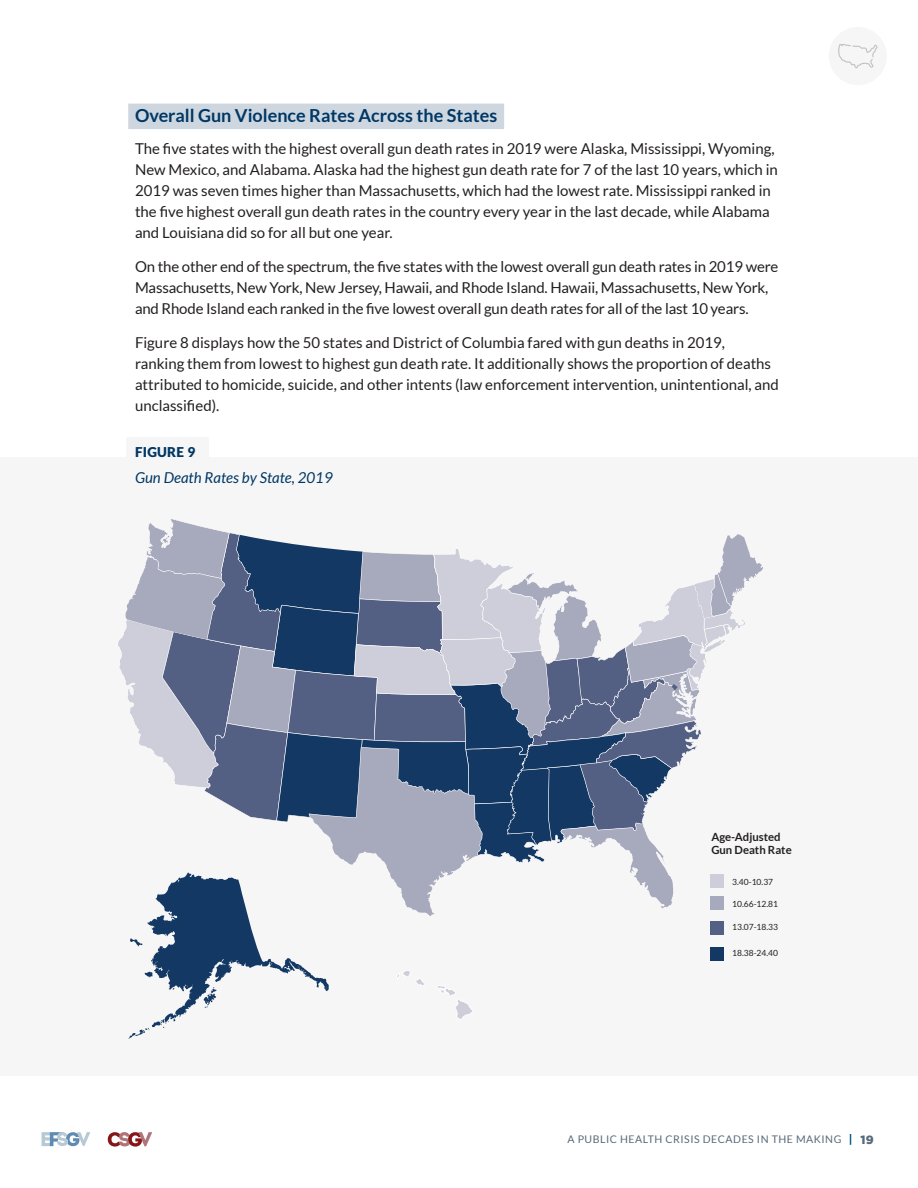
<style>
.page{position:relative;width:918px;height:1188px;background:#fff}
.page>*{position:absolute;margin:0;border:0;box-sizing:border-box;transform-origin:0 0}
.EF_H2{font:700 18px "Lato";color:#003765}
.Body_CSGV{font:15px/21px "Lato";color:#231f20}
.FigureTitle{font:italic 15px "Lato";color:#003765}
.Figure{font:900 13.5px "Lato";letter-spacing:.02em;color:#003765}
.t1{font:900 12px "Gotham";color:#576a79}
.t2{font:700 11.25px/13.5px "Lato";color:#231f20}
.t3{font:10.5px "Lato";letter-spacing:.05em;color:#576a79}
.t4{font:8.55px "Lato";color:#231f20}
</style>
<div class="page">
<svg style="left:42px;top:1132px;width:48px;height:15px"></svg>
<svg style="left:108px;top:1132px;width:44px;height:15px"></svg>
<div style="left:0;top:457px;width:918px;height:619px;background:#f6f6f6"></div>
<div style="left:126px;top:437px;width:82px;height:31px;background:#f6f6f6"></div>
<div style="left:128px;top:104px;width:376px;height:25px;background:#ced7df"></div>
<svg style="left:118px;top:519px;width:645px;height:520px"></svg>
<div style="left:711px;top:875px;width:13px;height:13px;background:#ceceda"></div>
<div style="left:711px;top:897px;width:13px;height:13px;background:#a7a9bd"></div>
<div style="left:711px;top:921px;width:13px;height:13px;background:#535f83"></div>
<div style="left:711px;top:948px;width:13px;height:13px;background:#143864"></div>
<div style="left:829px;top:27px;width:58px;height:58px;background:#f6f6f6;border-radius:50%"></div>
<svg style="left:838px;top:44px;width:40px;height:25px"></svg>
<p class="EF_H2" style="left:135px;top:106px;width:364px">Overall Gun Violence Rates Across the States</p>
<p class="Body_CSGV" style="left:135px;top:138px;width:644px">The five states with the highest overall gun death rates in 2019 were Alaska, Mississippi, Wyoming, New Mexico, and Alabama. Alaska had the highest gun death rate for 7 of the last 10 years, which in 2019 was seven times higher than Massachusetts, which had the lowest rate. Mississippi ranked in the five highest overall gun death rates in the country every year in the last decade, while Alabama and Louisiana did so for all but one year.</p>
<p class="Body_CSGV" style="left:135px;top:256px;width:645px">On the other end of the spectrum, the five states with the lowest overall gun death rates in 2019 were<br>Massachusetts, New York, New Jersey, Hawaii, and Rhode Island. Hawaii, Massachusetts, New York, and Rhode Island each ranked in the five lowest overall gun death rates for all of the last 10 years.</p>
<p class="Body_CSGV" style="left:135px;top:332px;width:645px">Figure 8 displays how the 50 states and District of Columbia fared with gun deaths in 2019,<br>ranking them from lowest to highest gun death rate. It additionally shows the proportion of deaths attributed to homicide, suicide, and other intents (law enforcement intervention, unintentional, and unclassified).</p>
<p class="Figure" style="left:135px;top:444px;width:62px">FIGURE 9</p>
<p class="FigureTitle" style="left:135px;top:470px;width:199px">Gun Death Rates by State, 2019</p>
<p class="t2" style="left:711px;top:830px;width:82px">Age-Adjusted<br>Gun Death Rate</p>
<p class="t4" style="left:732px;top:877px;width:42px">3.40-10.37</p>
<p class="t4" style="left:732px;top:899px;width:47px">10.66-12.81</p>
<p class="t4" style="left:732px;top:923px;width:47px">13.07-18.33</p>
<p class="t4" style="left:732px;top:948px;width:47px">18.38-24.40</p>
<p class="t3" style="left:567px;top:1134px;width:276px">A PUBLIC HEALTH CRISIS DECADES IN THE MAKING</p>
<p class="t1" style="left:860px;top:1132px;width:15px">19</p>
</div>
